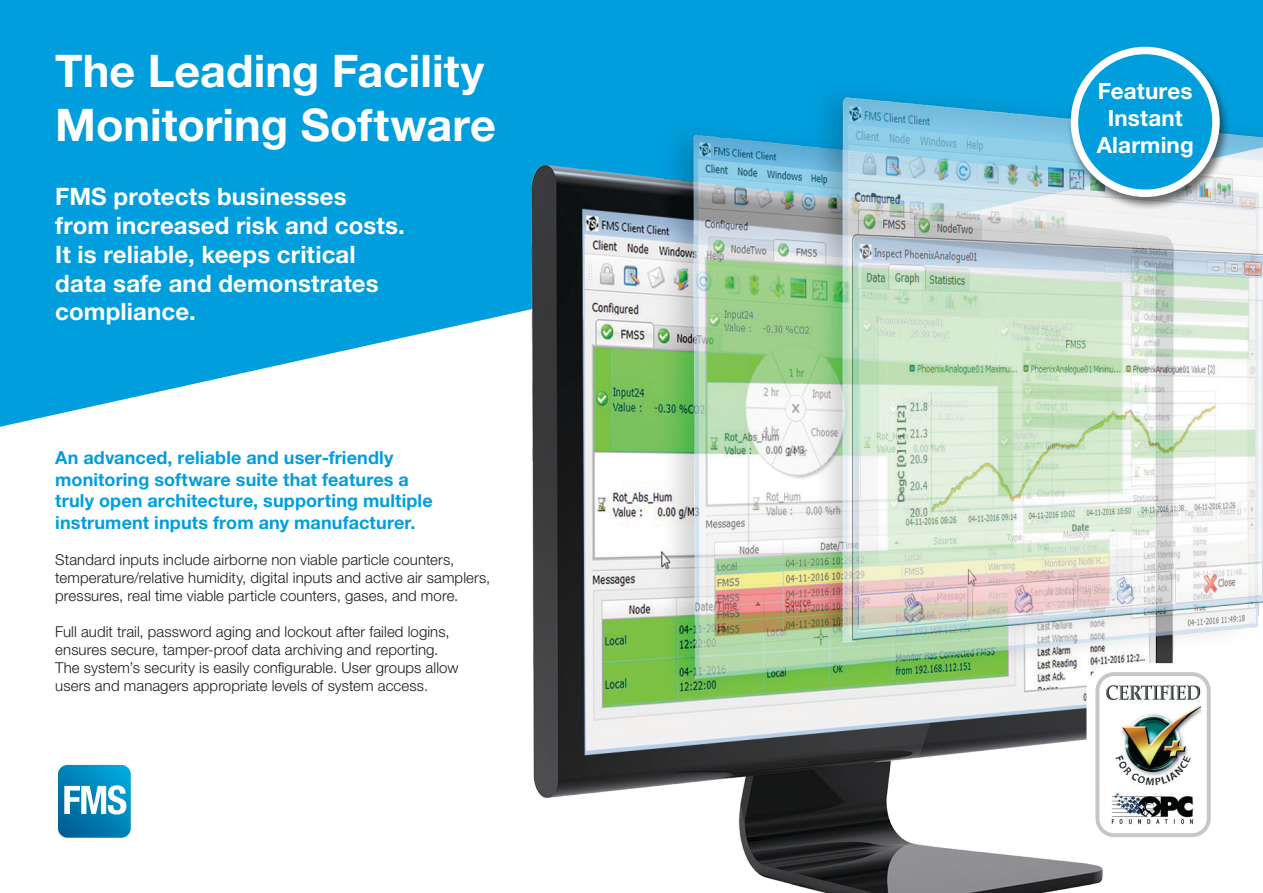
<style>
.page{position:relative;width:1263px;height:893px;background:#fff}
.page>*{position:absolute;margin:0;border:0;box-sizing:border-box;transform-origin:0 0}
.t1{font:700 45px/54px "Helvetica Neue LT Std";color:#fff}
.t2{font:700 24px/28.8px "Helvetica Neue LT Std";letter-spacing:.005em;color:#fff}
.t3{font:700 22.5px "Helvetica Neue LT Std";letter-spacing:.005em;color:#fff}
.t4{font:700 18px/21.6px "Helvetica Neue LT Std";letter-spacing:.005em;color:#009edd}
.t5{font:300 15px/18px "Helvetica Neue LT Std";letter-spacing:.005em;color:#1c1c1b}
</style>
<div class="page">
<svg style="left:0;top:0;width:1263px;height:427px;fill:#009edd"></svg>
<svg style="left:58px;top:765px;width:73px;height:73px"></svg>
<img style="left:519px;top:60px;width:744px;height:833px">
<div style="left:1066px;top:45px;width:165px;height:165px;background:#1c1c1b;opacity:.62"></div>
<div style="left:1074px;top:50px;width:142px;height:143px;background:#009edd;border-radius:50%"></div>
<div style="left:1071px;top:47px;width:149px;height:150px;border:7px solid #fff;border-radius:50%"></div>
<div style="left:1086px;top:663px;width:134px;height:183px;border:11px solid #fff;border-radius:22px"></div>
<div style="left:1097px;top:674px;width:112px;height:161px;background:#fff;border-radius:17px"></div>
<div style="left:1095px;top:672px;width:116px;height:165px;border:4px solid #c8c7c6;border-radius:17px"></div>
<img style="left:1106px;top:685px;width:96px;height:140px">
<p class="t1" style="left:55px;top:43px;width:442px">The Leading Facility<br>Monitoring Software</p>
<p class="t2" style="left:55px;top:182px;width:351px">FMS protects businesses from increased risk and costs.<br>It is reliable, keeps critical data safe and demonstrates compliance.</p>
<p class="t4" style="left:55px;top:446px;width:379px">An advanced, reliable and user-friendly monitoring software suite that features a truly open architecture, supporting multiple instrument inputs from any manufacturer.</p>
<p class="t5" style="left:55px;top:550px;width:436px">Standard inputs include airborne non viable particle counters, temperature/relative humidity, digital inputs and active air samplers, pressures, real time viable particle counters, gases, and more.</p>
<p class="t5" style="left:55px;top:622px;width:396px">Full audit trail, password aging and lockout after failed logins, ensures secure, tamper-proof data archiving and reporting.</p>
<p class="t5" style="left:55px;top:658px;width:405px">The system’s security is easily configurable. User groups allow users and managers appropriate levels of system access.</p>
<p class="t3" style="left:1098px;top:77px;width:96px">Features</p>
<p class="t3" style="left:1108px;top:104px;width:77px">Instant</p>
<p class="t3" style="left:1097px;top:131px;width:99px">Alarming</p>
</div>
